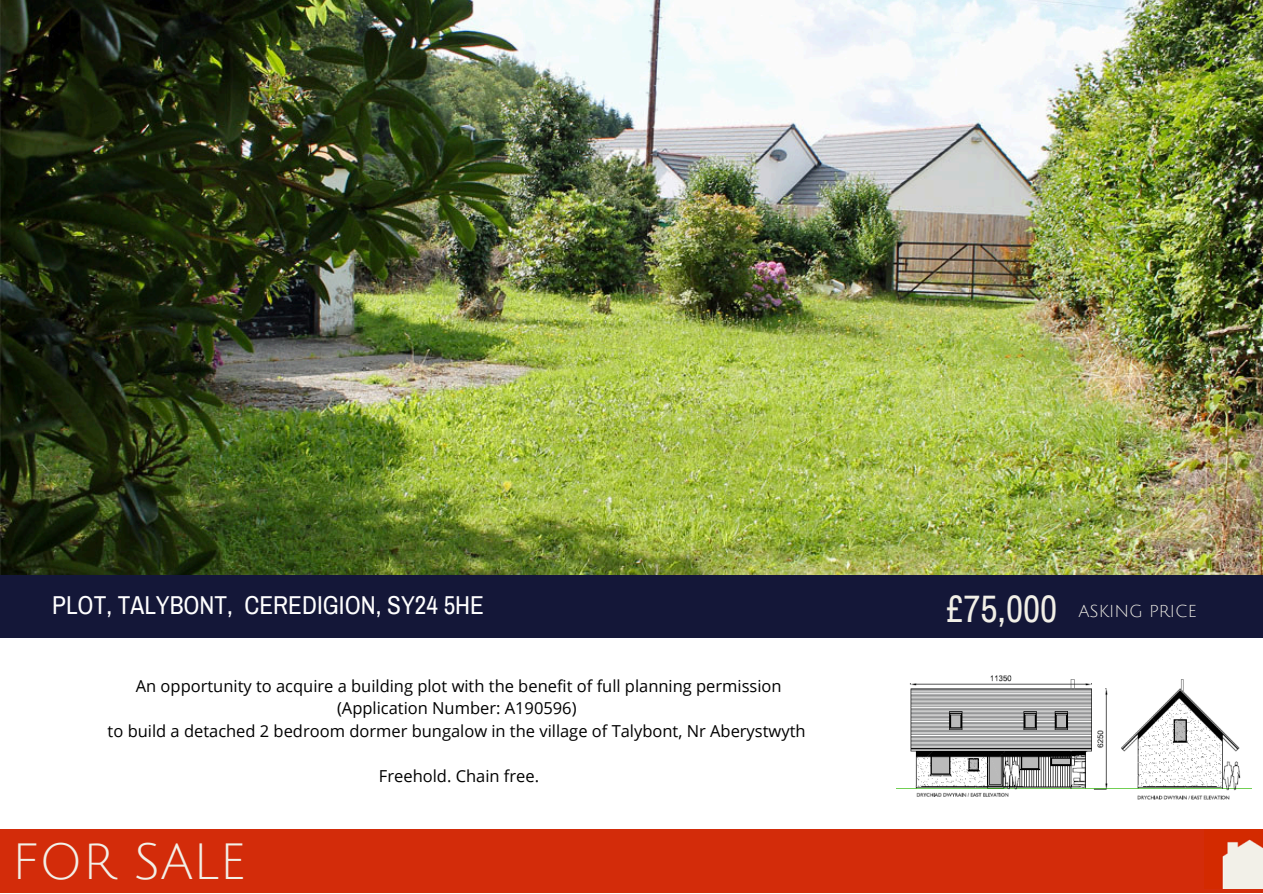
<style>
.page{position:relative;width:1263px;height:894px;background:#fff}
.page>*{position:absolute;margin:0;border:0;box-sizing:border-box;transform-origin:0 0}
.t1{font:49.5px "Julius Sans One";color:#f2f0e8}
.t2{font:37.35px "Archivo Narrow";color:#f2f0e7}
.t3{font:25.2px "Archivo Narrow";color:#fff}
.t4{font:16.8px "Julius Sans One";color:#f2f0e7}
.t5{font:16.5px "Open Sans";color:#000}
</style>
<div class="page">
<div style="left:0;top:829px;width:1263px;height:63px;background:#d32c0a"></div>
<img style="left:1222px;top:839px;width:41px;height:49px">
<img style="left:0;top:0;width:1263px;height:575px">
<div style="left:0;top:575px;width:1263px;height:62px;background:#141738"></div>
<img style="left:896px;top:675px;width:356px;height:125px">
<p class="t3" style="left:52px;top:591px;width:433px">PLOT, TALYBONT, CEREDIGION, SY24 5HE</p>
<p class="t5" style="left:136px;top:674px;width:647px">An opportunity to acquire a building plot with the benefit of full planning permission</p>
<p class="t5" style="left:337px;top:696px;width:241px">(Application Number: A190596)</p>
<p class="t5" style="left:108px;top:719px;width:699px">to build a detached 2 bedroom dormer bungalow in the village of Talybont, Nr Aberystwyth</p>
<p class="t5" style="left:379px;top:764px;width:162px">Freehold. Chain free.</p>
<h4 class="t1" style="left:12px;top:836px;width:236px">FOR SALE</h4>
<p class="t2" style="left:946px;top:588px;width:112px">£75,000</p>
<h1 class="t4" style="left:1078px;top:602px;width:120px">ASKING PRICE</h1>
</div>
